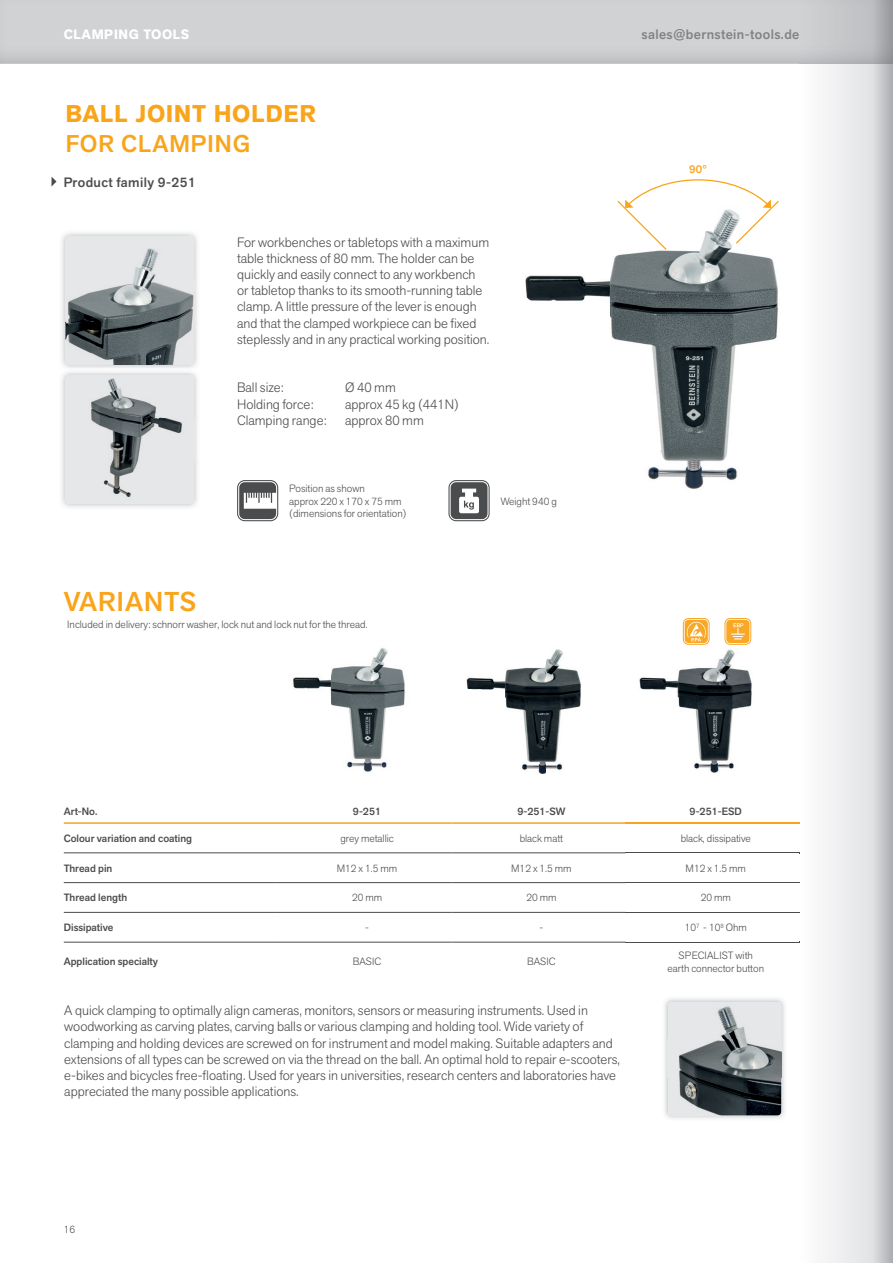
<style>
.page{position:relative;width:893px;height:1263px;background:#fff}
.page>*{position:absolute;margin:0;border:0;box-sizing:border-box;transform-origin:0 0}
.t1{font:500 27px "Akzid Grtsk Next";letter-spacing:.04em;color:#f9a51b}
.t2{font:700 24px "Akzid Grtsk Next";letter-spacing:.04em;color:#f9a51b}
.t3{font:500 24px "Akzid Grtsk Next";letter-spacing:.04em;color:#f9a51b}
.t4{font:300 13.5px/16.2px "Akzid Grtsk Next";color:#4b4c4d}
.t5{font:500 13.5px "Akzid Grtsk Next";letter-spacing:.03em;color:#808285}
.t6{font:500 13.5px "Akzid Grtsk Next";letter-spacing:.03em;color:#4b4c4d}
.t7{font:700 13.5px "Akzid Grtsk Next";letter-spacing:.04em;color:#fff}
.t8{font:500 11.1px "Akzid Grtsk Next";color:#f9a51b}
.t9{font:300 10.5px/12.6px "Akzid Grtsk Next";color:#4b4c4d}
.t10{font:500 10.5px "Akzid Grtsk Next";color:#4b4c4d}
</style>
<div class="page">
<div style="left:642px;top:29px;width:157px;height:12px;background:#d1d2d4"></div>
<img style="left:525px;top:251px;width:253px;height:238px">
<img style="left:61px;top:232px;width:137px;height:136px">
<img style="left:65px;top:236px;width:129px;height:129px">
<svg style="left:237px;top:480px;width:41px;height:41px"></svg>
<svg style="left:448px;top:480px;width:42px;height:41px"></svg>
<img style="left:61px;top:372px;width:137px;height:136px">
<img style="left:65px;top:375px;width:129px;height:129px">
<svg style="left:617px;top:179px;width:162px;height:72px"></svg>
<img style="left:639px;top:649px;width:113px;height:124px">
<img style="left:466px;top:649px;width:115px;height:125px">
<img style="left:293px;top:647px;width:112px;height:125px">
<div style="left:725px;top:618px;width:26px;height:27px;border:1px solid #f8a726;border-radius:5px"></div>
<div style="left:726px;top:620px;width:23px;height:23px;background:#f8a726;border-radius:4px"></div>
<svg style="left:731px;top:623px;width:14px;height:16px"></svg>
<div style="left:683px;top:618px;width:26px;height:27px;border:1px solid #f8a726;border-radius:5px"></div>
<svg style="left:685px;top:620px;width:23px;height:23px"></svg>
<svg style="left:687px;top:622px;width:19px;height:19px"></svg>
<img style="left:664px;top:998px;width:121px;height:121px">
<img style="left:668px;top:1002px;width:113px;height:113px">
<svg style="left:51px;top:177px;width:6px;height:10px"></svg>
<hr style="left:64px;top:852px;width:213px;height:1px;background:#4b4c4d">
<hr style="left:64px;top:882px;width:213px;height:1px;background:#4b4c4d">
<hr style="left:64px;top:912px;width:213px;height:1px;background:#4b4c4d">
<hr style="left:277px;top:852px;width:174px;height:1px;background:#4b4c4d">
<hr style="left:277px;top:882px;width:174px;height:1px;background:#4b4c4d">
<hr style="left:277px;top:912px;width:174px;height:1px;background:#4b4c4d">
<hr style="left:451px;top:852px;width:175px;height:1px;background:#4b4c4d">
<hr style="left:451px;top:882px;width:175px;height:1px;background:#4b4c4d">
<hr style="left:451px;top:912px;width:175px;height:1px;background:#4b4c4d">
<hr style="left:626px;top:853px;width:174px;height:1px;background:#4b4c4d">
<hr style="left:626px;top:882px;width:174px;height:1px;background:#4b4c4d">
<hr style="left:626px;top:912px;width:174px;height:1px;background:#4b4c4d">
<hr style="left:64px;top:942px;width:213px;height:1px;background:#4b4c4d">
<hr style="left:277px;top:942px;width:174px;height:1px;background:#4b4c4d">
<hr style="left:451px;top:942px;width:175px;height:1px;background:#4b4c4d">
<hr style="left:626px;top:942px;width:174px;height:1px;background:#4b4c4d">
<hr style="left:64px;top:822px;width:213px;height:2px;background:#f9a51b">
<hr style="left:277px;top:822px;width:174px;height:2px;background:#f9a51b">
<hr style="left:451px;top:822px;width:175px;height:2px;background:#f9a51b">
<hr style="left:626px;top:822px;width:174px;height:2px;background:#f9a51b">
<svg style="left:799px;top:64px;width:94px;height:1199px"></svg>
<img style="left:799px;top:202px;width:6px;height:289px">
<p class="t7" style="left:64px;top:26px;width:127px">CLAMPING TOOLS</p>
<p class="t5" style="left:641px;top:26px;width:159px">sales@bernstein-tools.de</p>
<h2 class="t2" style="left:66px;top:98px;width:252px">BALL JOINT HOLDER</h2>
<h2 class="t3" style="left:66px;top:128px;width:186px">FOR CLAMPING</h2>
<p class="t6" style="left:64px;top:173px;width:134px">Product family 9-251</p>
<p class="t4" style="left:237px;top:234px;width:254px">For workbenches or tabletops with a maximum table thickness of 80 mm. The holder can be quickly and easily connect to any workbench or tabletop thanks to its smooth-running table clamp. A little pressure of the lever is enough and that the clamped workpiece can be fixed steplessly and in any practical working position.</p>
<p class="t4" style="left:237px;top:379px;width:48px">Ball size:</p>
<p class="t4" style="left:345px;top:379px;width:52px">Ø 40 mm</p>
<p class="t4" style="left:237px;top:396px;width:78px">Holding force:</p>
<p class="t4" style="left:345px;top:396px;width:115px">approx 45 kg (441N)</p>
<p class="t4" style="left:237px;top:412px;width:91px">Clamping range:</p>
<p class="t4" style="left:345px;top:412px;width:80px">approx 80 mm</p>
<p class="t9" style="left:289px;top:482px;width:119px">Position as shown<br>approx 220 x 170 x 75 mm (dimensions for orientation)</p>
<p class="t9" style="left:501px;top:494px;width:58px">Weight 940 g</p>
<h1 class="t1" style="left:64px;top:584px;width:134px">VARIANTS</h1>
<p class="t9" style="left:67px;top:618px;width:302px">Included in delivery: schnorr washer, lock nut and lock nut for the thread.</p>
<p class="t8" style="left:689px;top:162px;width:19px">90°</p>
<p class="t10" style="left:64px;top:804px;width:35px">Art-No.</p>
<p class="t10" style="left:353px;top:804px;width:30px">9-251</p>
<p class="t10" style="left:517px;top:804px;width:49px">9-251-SW</p>
<p class="t10" style="left:690px;top:804px;width:54px">9-251-ESD</p>
<p class="t10" style="left:64px;top:831px;width:130px">Colour variation and coating</p>
<p class="t9" style="left:340px;top:832px;width:55px">grey metallic</p>
<p class="t9" style="left:520px;top:832px;width:45px">black matt</p>
<p class="t9" style="left:681px;top:832px;width:72px">black, dissipative</p>
<p class="t10" style="left:64px;top:861px;width:50px">Thread pin</p>
<p class="t9" style="left:337px;top:861px;width:62px">M12 x 1.5 mm</p>
<p class="t9" style="left:511px;top:861px;width:62px">M12 x 1.5 mm</p>
<p class="t9" style="left:686px;top:861px;width:62px">M12 x 1.5 mm</p>
<p class="t10" style="left:64px;top:891px;width:65px">Thread length</p>
<p class="t9" style="left:352px;top:891px;width:32px">20 mm</p>
<p class="t9" style="left:526px;top:891px;width:32px">20 mm</p>
<p class="t9" style="left:701px;top:891px;width:32px">20 mm</p>
<p class="t10" style="left:64px;top:921px;width:51px">Dissipative</p>
<p class="t9" style="left:365px;top:921px;width:5px">-</p>
<p class="t9" style="left:539px;top:921px;width:5px">-</p>
<p class="t9" style="left:685px;top:921px;width:64px">10<sup>7</sup> - 10<sup>8</sup> Ohm</p>
<p class="t10" style="left:64px;top:955px;width:96px">Application specialty</p>
<p class="t9" style="left:353px;top:955px;width:30px">BASIC</p>
<p class="t9" style="left:527px;top:955px;width:30px">BASIC</p>
<p class="t9" style="left:667px;top:949px;width:98px;text-align:center">SPECIALIST with earth connector button</p>
<p class="t4" style="left:64px;top:1002px;width:557px">A quick clamping to optimally align cameras, monitors, sensors or measuring instruments. Used in woodworking as carving plates, carving balls or various clamping and holding tool. Wide variety of clamping and holding devices are screwed on for instrument and model making. Suitable adapters and extensions of all types can be screwed on via the thread on the ball. An optimal hold to repair e-scooters, e-bikes and bicycles free-floating. Used for years in universities, research centers and laboratories have appreciated the many possible applications.</p>
<p class="t9" style="left:64px;top:1222px;width:13px">16</p>
</div>
